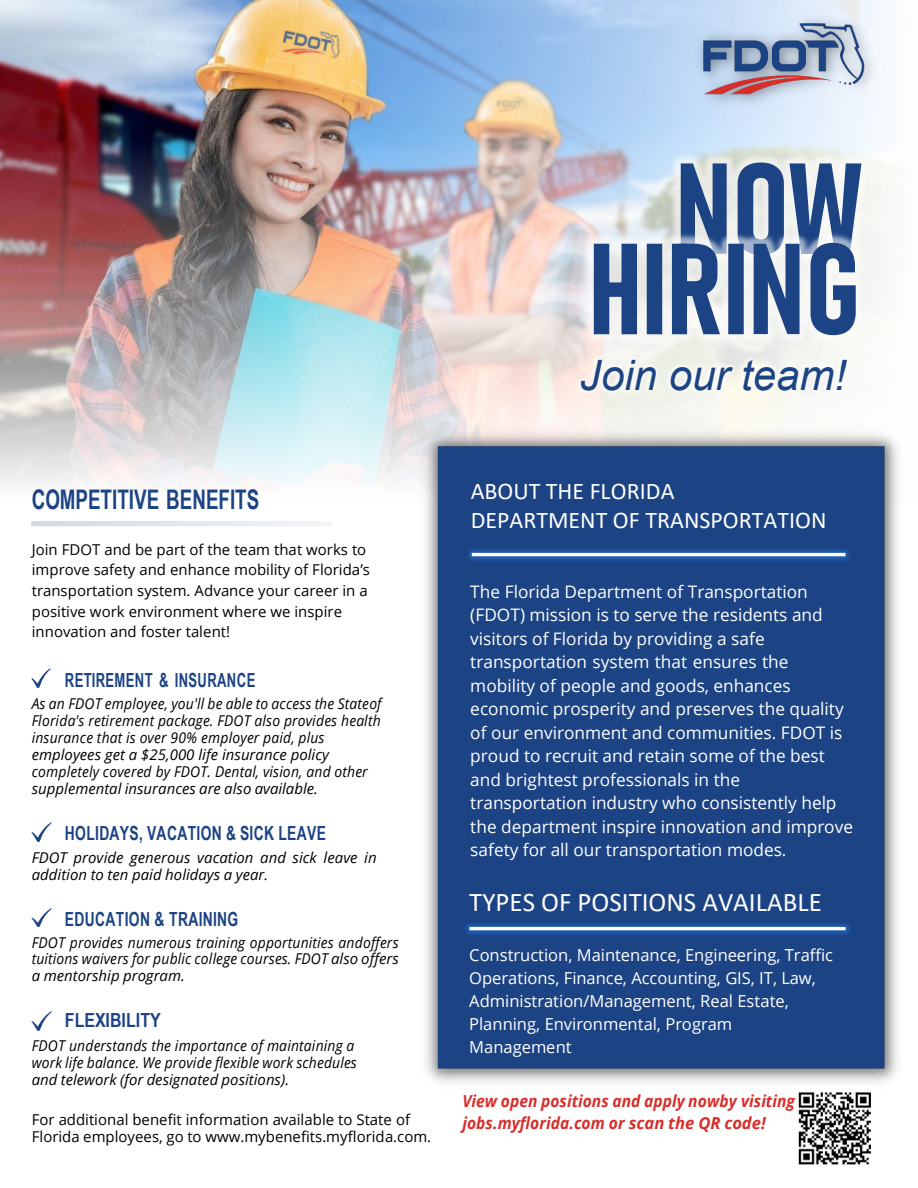
<style>
.page{position:relative;width:918px;height:1188px;background:#fff}
.page>*{position:absolute;margin:0;border:0;box-sizing:border-box;transform-origin:0 0}
.t1{font:italic 42px "Arial";color:#1c4384}
.t2{font:27px "Calibri";color:#fff}
.t3{font:700 27px "Arial Narrow";color:#1c4384;scale:.85 1}
.t4{font:24px "Calibri";color:#fff}
.t5{font:700 19.5px "Arial Narrow";letter-spacing:.02em;color:#1c4384;scale:.87 1}
.t6{font:700 19.5px "Arial Narrow";letter-spacing:.02em;color:#1c4384;scale:.82 1}
.t7{font:700 19.5px "Arial Narrow";color:#1c4384}
.t8{font:17.25px/23.5px "Open Sans";color:#fff}
.t9{font:16.5px/22.8px "Open Sans";color:#fff}
.t10{font:italic 700 16.5px/22.5px "Open Sans";letter-spacing:.005em;color:#d92d2a;scale:.94 1}
.t11{font:italic 15px/17px "Open Sans";letter-spacing:.005em;color:#000;scale:.93 1}
.t12{font:15px/20.5px "Open Sans";color:#000}
.t13{font:italic 15px/17px "Open Sans";letter-spacing:.005em;color:#000}
</style>
<div class="page">
<img style="left:0;top:0;width:887px;height:487px">
<img style="left:419px;top:425px;width:479px;height:658px">
<img style="left:32px;top:823px;width:19px;height:19px">
<img style="left:32px;top:908px;width:19px;height:19px">
<img style="left:32px;top:1011px;width:19px;height:19px">
<img style="left:691px;top:9px;width:188px;height:103px">
<img style="left:496px;top:97px;width:32px;height:15px">
<img style="left:277px;top:18px;width:72px;height:53px">
<img style="left:798px;top:1092px;width:73px;height:73px">
<img style="left:32px;top:668px;width:19px;height:19px">
<img style="left:464px;top:545px;width:391px;height:19px">
<hr style="left:472px;top:553px;width:373px;height:3px;background:#fff">
<img style="left:462px;top:919px;width:393px;height:19px">
<hr style="left:469px;top:927px;width:377px;height:3px;background:#fff">
<img style="left:584px;top:117px;width:288px;height:183px">
<img style="left:498px;top:197px;width:373px;height:173px">
<svg style="left:594px;top:163px;width:267px;height:172px"></svg>
<img style="left:550px;top:345px;width:306px;height:58px">
<p class="t1" style="left:580px;top:352px;width:268px">Join our team!</p>
<p class="t3" style="left:32px;top:484px;width:269px">COMPETITIVE BENEFITS</p>
<p class="t12" style="left:32px;top:539px;width:340px">Join FDOT and be part of the team that works to improve safety and enhance mobility of Florida’s transportation system. Advance your career in a positive work environment where we inspire innovation and foster talent!</p>
<h1 class="t6" style="left:65px;top:669px;width:234px">RETIREMENT &amp; INSURANCE</h1>
<p class="t11" style="left:32px;top:695px;width:378px">As an FDOT employee, you'll be able to access the State of Florida's retirement package. FDOT also provides health insurance that is over 90% employer paid, plus employees get a $25,000 life insurance policy completely covered by FDOT. Dental, vision, and other supplemental insurances are also available.</p>
<h1 class="t5" style="left:65px;top:822px;width:302px">HOLIDAYS, VACATION &amp; SICK LEAVE</h1>
<p class="t13" style="left:32px;top:849px;width:346px">FDOT provide generous vacation and sick leave in addition to ten paid holidays a year.</p>
<h1 class="t5" style="left:65px;top:907px;width:201px">EDUCATION &amp; TRAINING</h1>
<p class="t11" style="left:32px;top:933px;width:396px;text-align:justify">FDOT provides numerous training opportunities and offers tuitions waivers for public college courses. FDOT also offers a mentorship program.</p>
<h1 class="t7" style="left:65px;top:1009px;width:97px">FLEXIBILITY</h1>
<p class="t11" style="left:32px;top:1036px;width:351px">FDOT understands the importance of maintaining a work life balance. We provide flexible work schedules and telework (for designated positions).</p>
<p class="t12" style="left:32px;top:1110px;width:401px;line-height:17px">For additional benefit information available to State of<br>Florida employees, go to www.mybenefits.myflorida.com.</p>
<p class="t4" style="left:471px;top:476px;width:205px">ABOUT THE FLORIDA</p>
<p class="t4" style="left:471px;top:506px;width:357px">DEPARTMENT OF TRANSPORTATION</p>
<p class="t8" style="left:470px;top:579px;width:384px">The Florida Department of Transportation (FDOT) mission is to serve the residents and visitors of Florida by providing a safe transportation system that ensures the mobility of people and goods, enhances economic prosperity and preserves the quality of our environment and communities. FDOT is proud to recruit and retain some of the best and brightest professionals in the transportation industry who consistently help the department inspire innovation and improve safety for all our transportation modes.</p>
<p class="t2" style="left:469px;top:886px;width:354px">TYPES OF POSITIONS AVAILABLE</p>
<p class="t9" style="left:469px;top:943px;width:365px">Construction, Maintenance, Engineering, Traffic Operations, Finance, Accounting, GIS, IT, Law, Administration/Management, Real Estate, Planning, Environmental, Program Management</p>
<p class="t10" style="left:462px;top:1089px;width:355px">View open positions and apply now by visiting jobs.myflorida.com or scan the QR code!</p>
</div>
